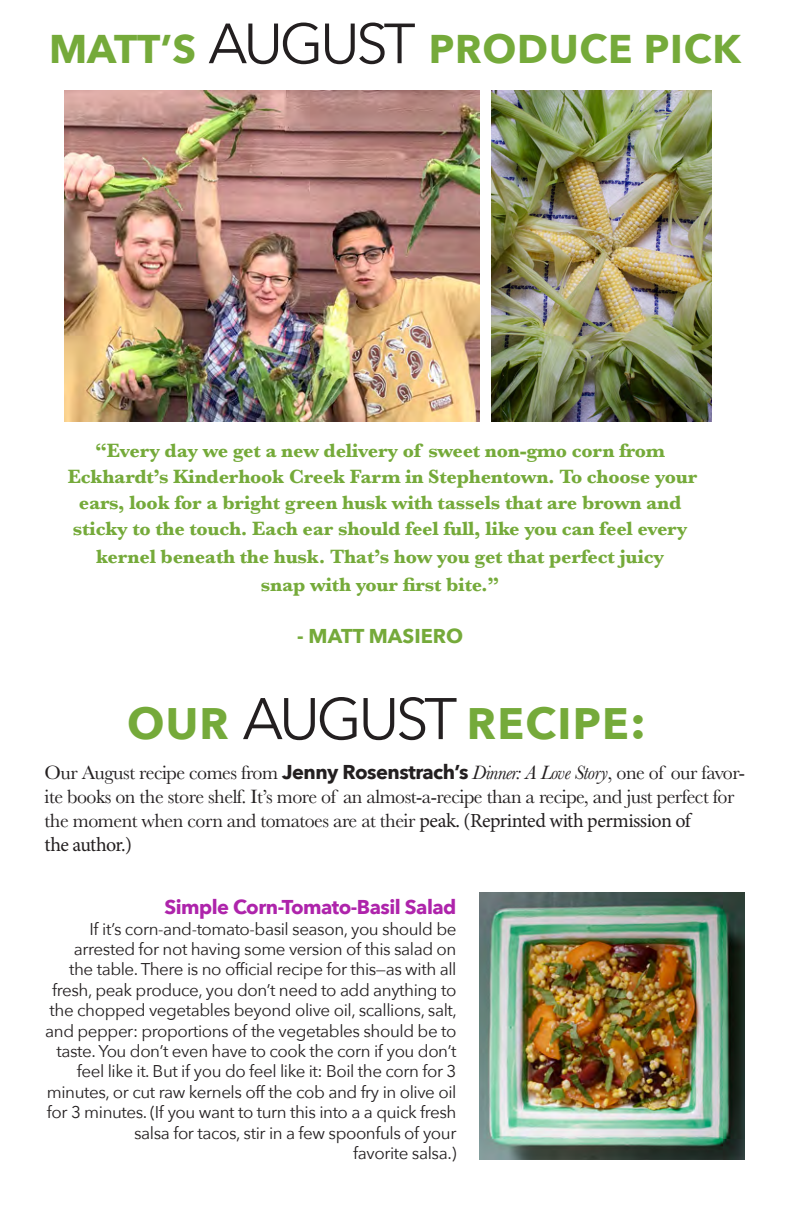
<style>
.page{position:relative;width:792px;height:1224px;background:#fff}
.page>*{position:absolute;margin:0;border:0;box-sizing:border-box;transform-origin:0 0}
.t1{font:700 44px "Avenir Next";letter-spacing:.03em;color:#75aa3a}
.t2{font:700 40px "Avenir Next";letter-spacing:.02em;color:#75aa3a}
.t3{font:700 20px/26px "Baskerville";letter-spacing:-.01em;color:#75aa3a;text-align:center}
.t4{font:20px/24px "Baskerville";letter-spacing:-.025em;color:#231f20}
.t5{font:700 20px "Avenir Next";letter-spacing:-.025em;color:#ae24ab}
.t6{font:700 20px "Avenir Next";color:#75aa3a}
.t7{font:20px "Minion Pro";letter-spacing:-.03em;color:#231f20}
.t8{font:17px/20.4px "Avenir Next";letter-spacing:-.025em;color:#231f20;text-align:right}
.s1{font-weight:400;font-size:56px;color:#231f20}
.s2{font-weight:400;font-size:58px;color:#231f20}
.s3{font-size:48px}
.s4{font-family:"Avenir Next";font-weight:700}
.s5{font-style:italic}
.s6{font-family:"Minion Pro"}
</style>
<div class="page">
<img style="left:480px;top:893px;width:264px;height:266px">
<img style="left:64px;top:90px;width:416px;height:332px">
<img style="left:491px;top:91px;width:221px;height:331px">
<p class="t2" style="left:49px;top:15px;width:693px">MATT’S <span class="s1">AUGUST</span> PRODUCE PICK</p>
<p class="t3" style="left:95px;top:438px;width:571px">“Every day we get a new delivery of sweet non-gmo corn from</p>
<p class="t3" style="left:68px;top:464px;width:631px">Eckhardt’s Kinderhook Creek Farm in Stephentown. To choose your ears, look for a bright green husk with tassels that are brown and sticky to the touch. Each ear should feel full, like you can feel every</p>
<p class="t3" style="left:96px;top:544px;width:570px">kernel beneath the husk. That’s how you get that perfect juicy</p>
<p class="t3" style="left:261px;top:572px;width:240px">snap with your first bite.”</p>
<p class="t6" style="left:297px;top:619px;width:168px">- MATT MASIERO</p>
<p class="t1" style="left:127px;top:686px;width:521px">OUR <span class="s2">AUGUST</span> RECIPE<span class="s3">:</span></p>
<p class="t4" style="left:45px;top:761px;width:702px">Our August recipe comes from <span class="s4">Jenny Rosenstrach’s</span> <span class="s5">Dinner: A Love Story</span>, one of our favor&shy;ite books on the store shelf. It’s more of an almost-a-recipe than a recipe, and just perfect for the moment when corn and tomatoes are at their <span class="s6">peak. (Reprinted with permission of</span></p>
<p class="t7" style="left:45px;top:831px;width:89px">the author.)</p>
<p class="t5" style="left:164px;top:890px;width:294px">Simple Corn-Tomato-Basil Salad</p>
<p class="t8" style="left:45px;top:918px;width:413px">If it’s corn-and-tomato-basil season, you should be arrested for not having some version of this salad on<br>the table. There is no official recipe for this—as with all fresh, peak produce, you don’t need to add anything to the chopped vegetables beyond olive oil, scallions, salt, and pepper: proportions of the vegetables should be to taste. You don’t even have to cook the corn if you don’t feel like it. But if you do feel like it: Boil the corn for 3 minutes, or cut raw kernels off the cob and fry in olive oil for 3 minutes. (If you want to turn this into a a quick fresh salsa for tacos, stir in a few spoonfuls of your</p>
<p class="t8" style="left:353px;top:1142px;width:105px">favorite salsa.)</p>
</div>
